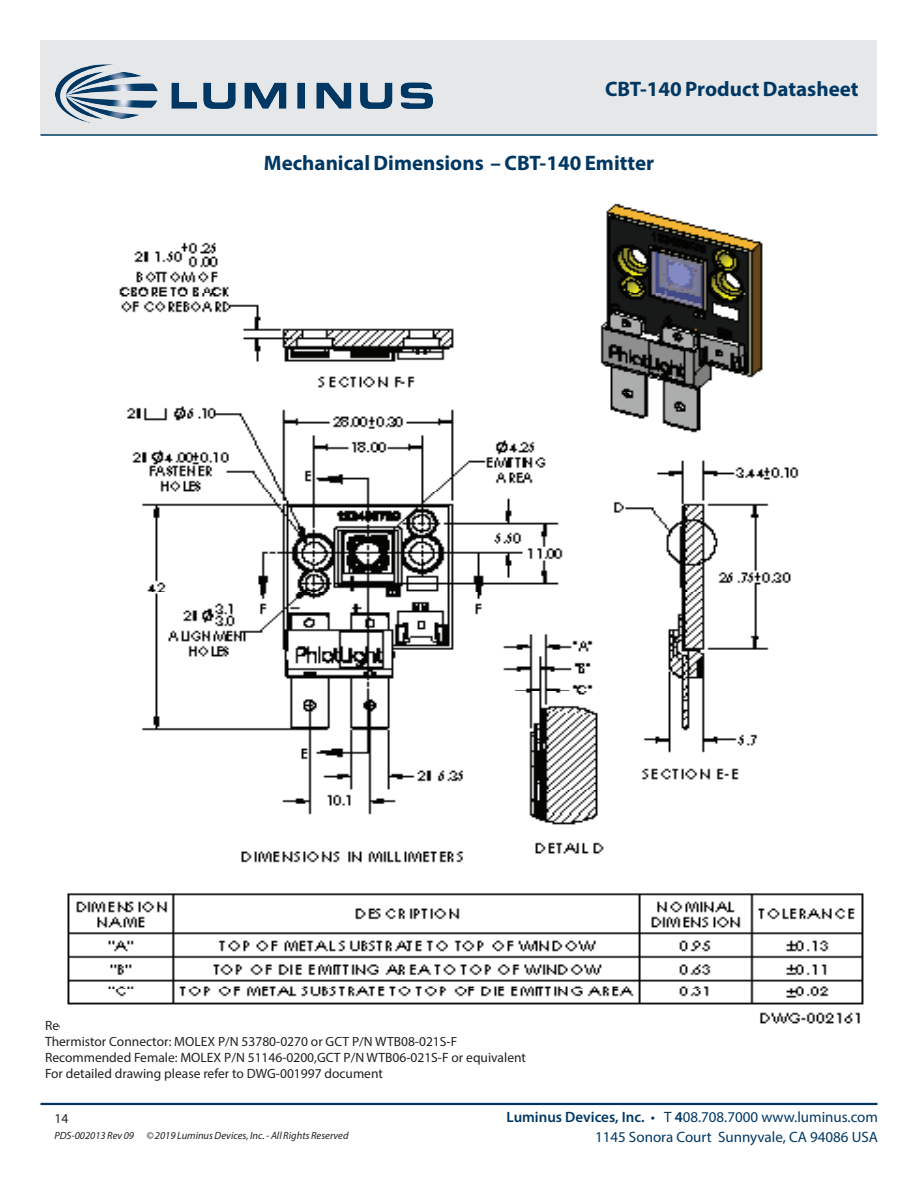
<style>
.page{position:relative;width:918px;height:1188px;background:#fff}
.page>*{position:absolute;margin:0;border:0;box-sizing:border-box;transform-origin:0 0}
.DS_Title1{font:700 21px "Myriad Pro";color:#003863}
.t1{font:15px "Myriad Pro";color:#003863}
.zzFooterRight2{font:13.5px "Myriad Pro";color:#231f20}
.zzFooterRight1{font:italic 10.5px "Myriad Pro";color:#231f20}
.s1{font-weight:600}
</style>
<div class="page">
<div style="left:40px;top:40px;width:838px;height:95px;background:#e6e7e9"></div>
<hr style="left:40px;top:1103px;width:838px;height:2px;background:#003863">
<hr style="left:40px;top:134px;width:838px;height:2px;background:#003863">
<img style="left:67px;top:203px;width:797px;height:821px">
<img style="left:55px;top:64px;width:378px;height:59px">
<p class="DS_Title1" style="left:605px;top:75px;width:255px">CBT-140 Product Datasheet</p>
<p class="DS_Title1" style="left:264px;top:150px;width:392px">Mechanical Dimensions – CBT-140 Emitter</p>
<p class="zzFooterRight2" style="left:45px;top:1033px;width:414px">Thermistor Connector: MOLEX P/N 53780-0270 or GCT P/N WTB08-021S-F</p>
<p class="zzFooterRight2" style="left:45px;top:1049px;width:482px">Recommended Female: MOLEX P/N 51146-0200,GCT P/N WTB06-021S-F or equivalent</p>
<p class="zzFooterRight2" style="left:45px;top:1065px;width:339px">For detailed drawing please refer to DWG-001997 document</p>
<p class="t1" style="left:507px;top:1108px;width:373px"><span class="s1">Luminus Devices, Inc.</span> • T <span class="s1">4</span>08.708.7000 www.luminus.com</p>
<p class="t1" style="left:595px;top:1128px;width:285px">1145 Sonora Court Sunnyvale, CA 94086 USA</p>
<p class="zzFooterRight2" style="left:54px;top:1110px;width:15px">14</p>
<p class="zzFooterRight1" style="left:54px;top:1129px;width:296px">PDS-002013 Rev 09 © 2019 Luminus Devices, Inc. - All Rights Reserved</p>
</div>
